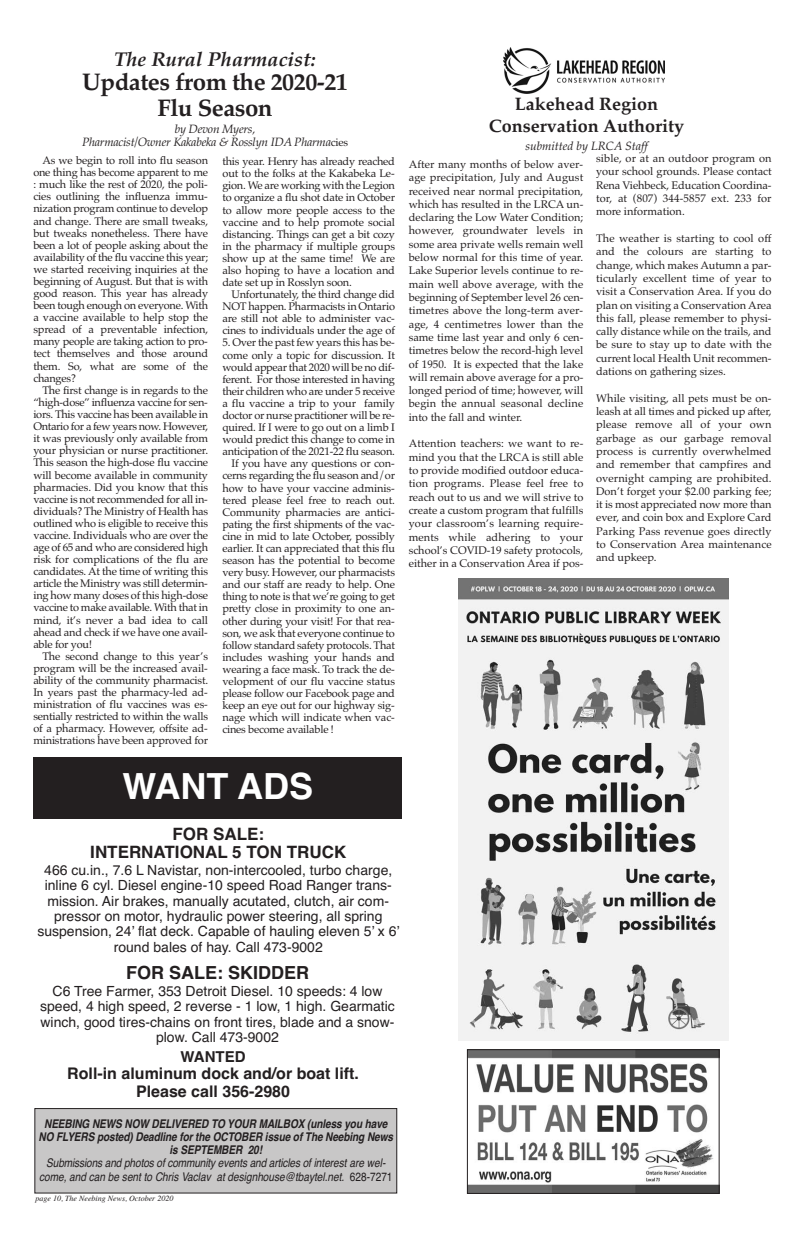
<style>
.page{position:relative;width:810px;height:1242px;background:#fff}
.page>*{position:absolute;margin:0;border:0;box-sizing:border-box;transform-origin:0 0}
.t1{font:700 36px "Helvetica";color:#fff}
.t2{font:700 24px "Palatino";letter-spacing:-.02em;color:#231f20}
.t3{font:italic 700 20px "Palatino";color:#231f20}
.t4{font:700 18px "Palatino";color:#231f20}
.t5{font:700 18px "Helvetica";color:#231f20}
.t6{font:700 17px "Helvetica";color:#231f20}
.t7{font:700 16px "Helvetica";color:#231f20}
.t8{font:700 15px "Helvetica";color:#231f20}
.t9{font:14px/15.4px "Helvetica";color:#231f20;text-align:center}
.t10{font:italic 12px/13.2px "Helvetica";color:#231f20;text-align:center;scale:.84 1}
.t11{font:italic 700 12px/13.2px "Helvetica";letter-spacing:-.01em;color:#231f20;text-align:center;scale:.84 1}
.t12{font:italic 12px "Palatino";letter-spacing:-.02em;color:#231f20}
.t13{font:italic 12px "Palatino";color:#231f20}
.t14{font:11px/12.1px "Palatino";letter-spacing:-.01em;color:#231f20;text-align:justify}
.t15{font:italic 8px "Times";color:#231f20}
.s1{font-style:normal;font-size:11px}
.s2{font-style:normal}
</style>
<div class="page">
<img style="left:504px;top:48px;width:160px;height:45px">
<div style="left:33px;top:758px;width:369px;height:61px;background:#231f20"></div>
<img style="left:459px;top:579px;width:269px;height:462px">
<div style="left:35px;top:1109px;width:362px;height:84px;background:#c8c7c7"></div>
<div style="left:35px;top:1108px;width:362px;height:85px;border:1px solid #231f20"></div>
<img style="left:469px;top:1052px;width:248px;height:140px">
<div style="left:467px;top:1050px;width:252px;height:144px;border:1px solid #231f20"></div>
<p class="t3" style="left:114px;top:52px;width:203px">The Rural Pharmacist:</p>
<p class="t2" style="left:82px;top:73px;width:267px">Updates from the 2020-21</p>
<p class="t2" style="left:158px;top:99px;width:117px">Flu Season</p>
<p class="t12" style="left:175px;top:124px;width:82px">by Devon Myers,</p>
<p class="t12" style="left:82px;top:137px;width:268px">Pharmacist/Owner Kakabeka &amp; Rosslyn IDA Pharma<span class="s1">cies</span></p>
<p class="t14" style="left:33px;top:156px;width:176px;text-indent:9px">As we begin to roll into flu season one thing has become apparent to me : much like the rest of 2020, the poli&shy;cies outlining the influenza immu&shy;nization program continue to develop and change. There are small tweaks, but tweaks nonetheless. There have been a lot of people asking about the availability of the flu vaccine this year; we started receiving inquiries at the beginning of August. But that is with good reason. This year has already been tough enough on everyone. With a vaccine available to help stop the spread of a preventable infection, many people are taking action to pro&shy;tect themselves and those around them. So, what are some of the changes?</p>
<p class="t14" style="left:33px;top:385px;width:176px;text-indent:9px">The first change is in regards to the “high-dose” influenza vaccine for sen&shy;iors. This vaccine has been available in Ontario for a few years now. However, it was previously only available from your physician or nurse practitioner.<br>This season the high-dose flu vaccine will become available in community pharmacies. Did you know that this vaccine is not recommended for all in&shy;dividuals? The Ministry of Health has outlined who is eligible to receive this vaccine. Individuals who are over the age of 65 and who are considered high risk for complications of the flu are candidates. At the time of writing this article the Ministry was still determin&shy;ing how many doses of this high-dose vaccine to make available. With that in mind, it’s never a bad idea to call ahead and check if we have one avail&shy;able for you!</p>
<p class="t14" style="left:33px;top:651px;width:176px;text-indent:9px">The second change to this year’s program will be the increased avail&shy;ability of the community pharmacist.<br>In years past the pharmacy-led ad&shy;ministration of flu vaccines was es&shy;sentially restricted to within the walls of a pharmacy. However, offsite ad&shy;ministrations have been approved for</p>
<p class="t14" style="left:222px;top:157px;width:174px">this year. Henry has already reached out to the folks at the Kakabeka Le&shy;gion. We are working with the Legion to organize a flu shot date in October to allow more people access to the vaccine and to help promote social distancing. Things can get a bit cozy in the pharmacy if multiple groups show up at the same time! We are also hoping to have a location and date set up in Rosslyn soon.</p>
<p class="t14" style="left:222px;top:290px;width:174px;text-indent:9px">Unfortunately, the third change did NOT happen. Pharmacists in Ontario are still not able to administer vac&shy;cines to individuals under the age of</p>
<p class="t14" style="left:222px;top:338px;width:174px">5. Over the past few years this has be&shy;come only a topic for discussion. It would appear that 2020 will be no dif&shy;ferent. For those interested in having their children who are under 5 receive a flu vaccine a trip to your family doctor or nurse practitioner will be re&shy;quired. If I were to go out on a limb I would predict this change to come in anticipation of the 2021-22 flu season.</p>
<p class="t14" style="left:222px;top:459px;width:174px;text-indent:9px">If you have any questions or con&shy;cerns regarding the flu season and/or how to have your vaccine adminis&shy;tered please feel free to reach out.<br>Community pharmacies are antici&shy;pating the first shipments of the vac&shy;cine in mid to late October, possibly earlier. It can appreciated that this flu season has the potential to become very busy. However, our pharmacists and our staff are ready to help. One thing to note is that we’re going to get pretty close in proximity to one an&shy;other during your visit! For that rea&shy;son, we ask that everyone continue to follow standard safety protocols. That includes washing your hands and wearing a face mask. To track the de&shy;velopment of our flu vaccine status please follow our Facebook page and keep an eye out for our highway sig&shy;nage which will indicate when vac&shy;cines become available !</p>
<p class="t4" style="left:515px;top:97px;width:145px">Lakehead Region</p>
<p class="t4" style="left:489px;top:119px;width:197px">Conservation Authority</p>
<p class="t13" style="left:525px;top:141px;width:124px">submitted by LRCA Staff</p>
<p class="t14" style="left:409px;top:159px;width:176px;line-height:13.3px">After many months of below aver&shy;age precipitation, July and August received near normal precipitation, which has resulted in the LRCA un&shy;declaring the Low Water Condition; however, groundwater levels in some area private wells remain well below normal for this time of year.<br>Lake Superior levels continue to re&shy;main well above average, with the beginning of September level 26 cen&shy;timetres above the long-term aver&shy;age, 4 centimetres lower than the same time last year and only 6 cen&shy;timetres below the record-high level of 1950. It is expected that the lake will remain above average for a pro&shy;longed period of time; however, will begin the annual seasonal decline into the fall and winter.</p>
<p class="t14" style="left:409px;top:438px;width:176px;line-height:13.3px">Attention teachers: we want to re&shy;mind you that the LRCA is still able to provide modified outdoor educa&shy;tion programs. Please feel free to reach out to us and we will strive to create a custom program that fulfills your classroom’s learning require&shy;ments while adhering to your school’s COVID-19 safety protocols, either in a Conservation Area if pos-</p>
<p class="t14" style="left:596px;top:153px;width:177px;line-height:13.3px">sible, or at an outdoor program on your school grounds. Please contact Rena Viehbeck, Education Coordina&shy;tor, at (807) 344-5857 ext. 233 for more information.</p>
<p class="t14" style="left:596px;top:233px;width:177px;line-height:13.3px">The weather is starting to cool off and the colours are starting to change, which makes Autumn a par&shy;ticularly excellent time of year to visit a Conservation Area. If you do plan on visiting a Conservation Area this fall, please remember to physi&shy;cally distance while on the trails, and be sure to stay up to date with the current local Health Unit recommen&shy;dations on gathering sizes.</p>
<p class="t14" style="left:596px;top:393px;width:177px;line-height:13.3px">While visiting, all pets must be on&shy;leash at all times and picked up after, please remove all of your own garbage as our garbage removal process is currently overwhelmed and remember that campfires and overnight camping are prohibited.<br>Don’t forget your $2.00 parking fee; it is most appreciated now more than ever, and coin box and Explore Card Parking Pass revenue goes directly to Conservation Area maintenance and upkeep.</p>
<p class="t1" style="left:123px;top:773px;width:192px">WANT ADS</p>
<p class="t6" style="left:172px;top:828px;width:93px">FOR SALE:</p>
<p class="t6" style="left:90px;top:846px;width:257px">INTERNATIONAL 5 TON TRUCK</p>
<p class="t9" style="left:37px;top:864px;width:364px">466 cu.in., 7.6 L Navistar, non-intercooled, turbo charge, inline 6 cyl. Diesel engine-10 speed Road Ranger trans&shy;mission. Air brakes, manually acutated, clutch, air com&shy;pressor on motor, hydraulic power steering, all spring suspension, 24’ flat deck. Capable of hauling eleven 5’ x 6’ round bales of hay. Call 473-9002</p>
<p class="t5" style="left:126px;top:966px;width:185px">FOR SALE: SKIDDER</p>
<p class="t9" style="left:40px;top:985px;width:356px">C6 Tree Farmer, 353 Detroit Diesel. 10 speeds: 4 low speed, 4 high speed, 2 reverse - 1 low, 1 high. Gearmatic winch, good tires-chains on front tires, blade and a snow&shy;plow. Call 473-9002</p>
<p class="t8" style="left:181px;top:1051px;width:66px">WANTED</p>
<p class="t7" style="left:67px;top:1068px;width:293px">Roll-in aluminum dock and/or boat lift.</p>
<p class="t7" style="left:136px;top:1085px;width:155px">Please call 356-2980</p>
<p class="t11" style="left:39px;top:1118px;width:424px">NEEBING NEWS NOW DELIVERED TO YOUR MAILBOX (unless you have<br>NO FLYERS posted) Deadline for the OCTOBER issue of The Neebing News is SEPTEMBER 20!</p>
<p class="t10" style="left:39px;top:1158px;width:422px">Submissions and photos of community events and articles of interest are wel&shy;come, and can be sent to Chris Vaclav at designhouse@tbaytel.net. <span class="s2">628-7271</span></p>
<p class="t15" style="left:36px;top:1196px;width:139px">page 10, The Neebing News, October 2020</p>
</div>
